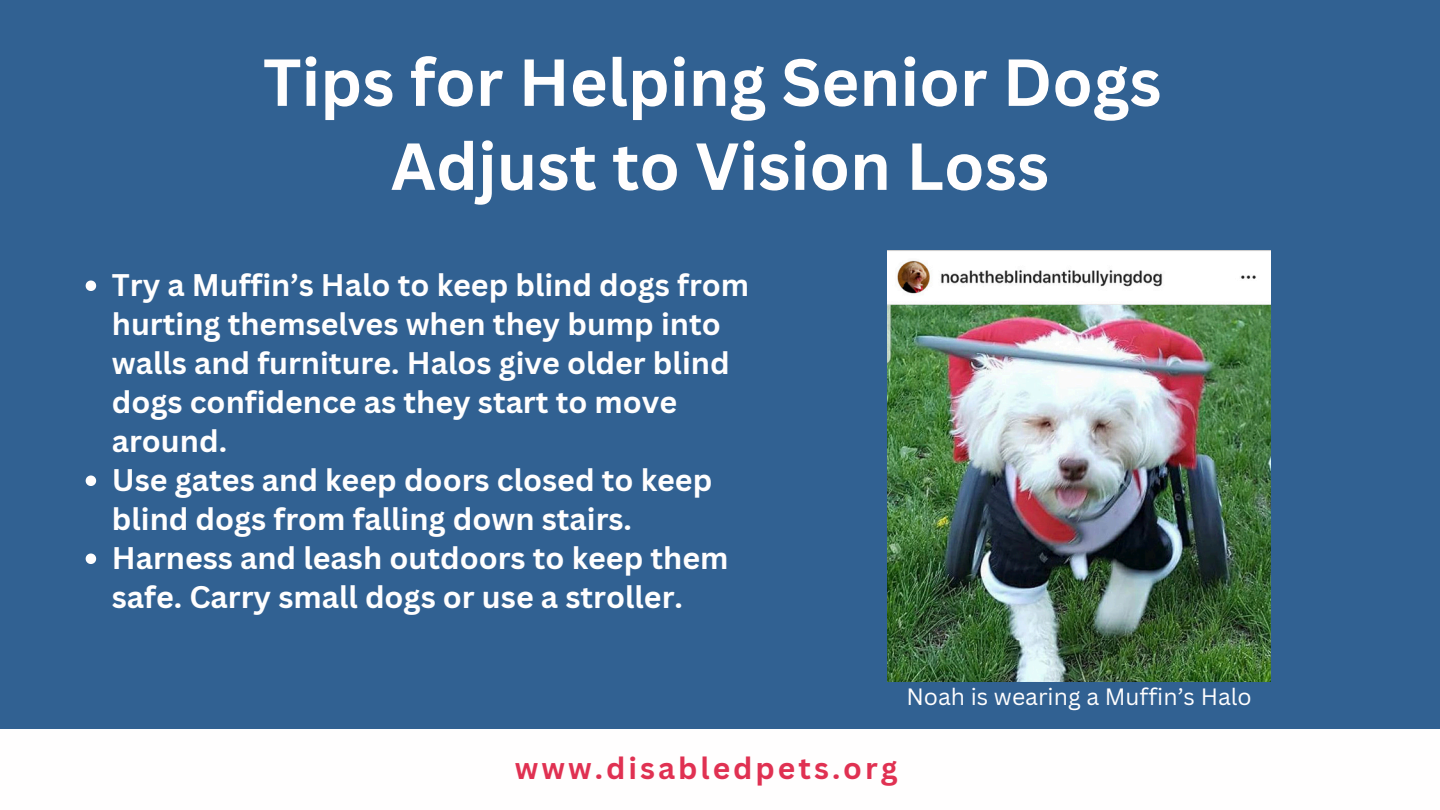
<style>
.page{position:relative;width:1440px;height:810px;background:#316192}
.page>*{position:absolute;margin:0;border:0;box-sizing:border-box;transform-origin:0 0}
.t1{font:700 65px/84px "Canva Sans";color:#fffefe;text-align:center}
.t2{font:700 30.4px/39px "Canva Sans";color:#fffefe}
.t3{font:700 30px "Canva Sans";letter-spacing:.1em;color:#e03152}
.t4{font:23px "Canva Sans";color:#fffefe}
</style>
<div class="page">
<div style="left:0;top:729px;width:1440px;height:81px;background:#fffefe"></div>
<img style="left:887px;top:251px;width:384px;height:431px">
<svg style="left:86px;top:281px;width:10px;height:10px"></svg>
<svg style="left:86px;top:476px;width:10px;height:10px"></svg>
<svg style="left:86px;top:554px;width:10px;height:10px"></svg>
<h1 class="t1" style="left:263px;top:39px;width:900px">Tips for Helping Senior Dogs<br>Adjust to Vision Loss</h1>
<p class="t2" style="left:112px;top:265px;width:639px">Try a Muffin’s Halo to keep blind dogs from hurting themselves when they bump into walls and furniture. Halos give older blind dogs confidence as they start to move around.</p>
<p class="t2" style="left:112px;top:460px;width:602px">Use gates and keep doors closed to keep blind dogs from falling down stairs.</p>
<p class="t2" style="left:112px;top:538px;width:618px">Harness and leash outdoors to keep them safe. Carry small dogs or use a stroller.</p>
<p class="t4" style="left:906px;top:680px;width:347px">Noah is wearing a Muffin’s Halo</p>
<p class="t3" style="left:515px;top:747px;width:384px">www.disabledpets.org</p>
</div>
